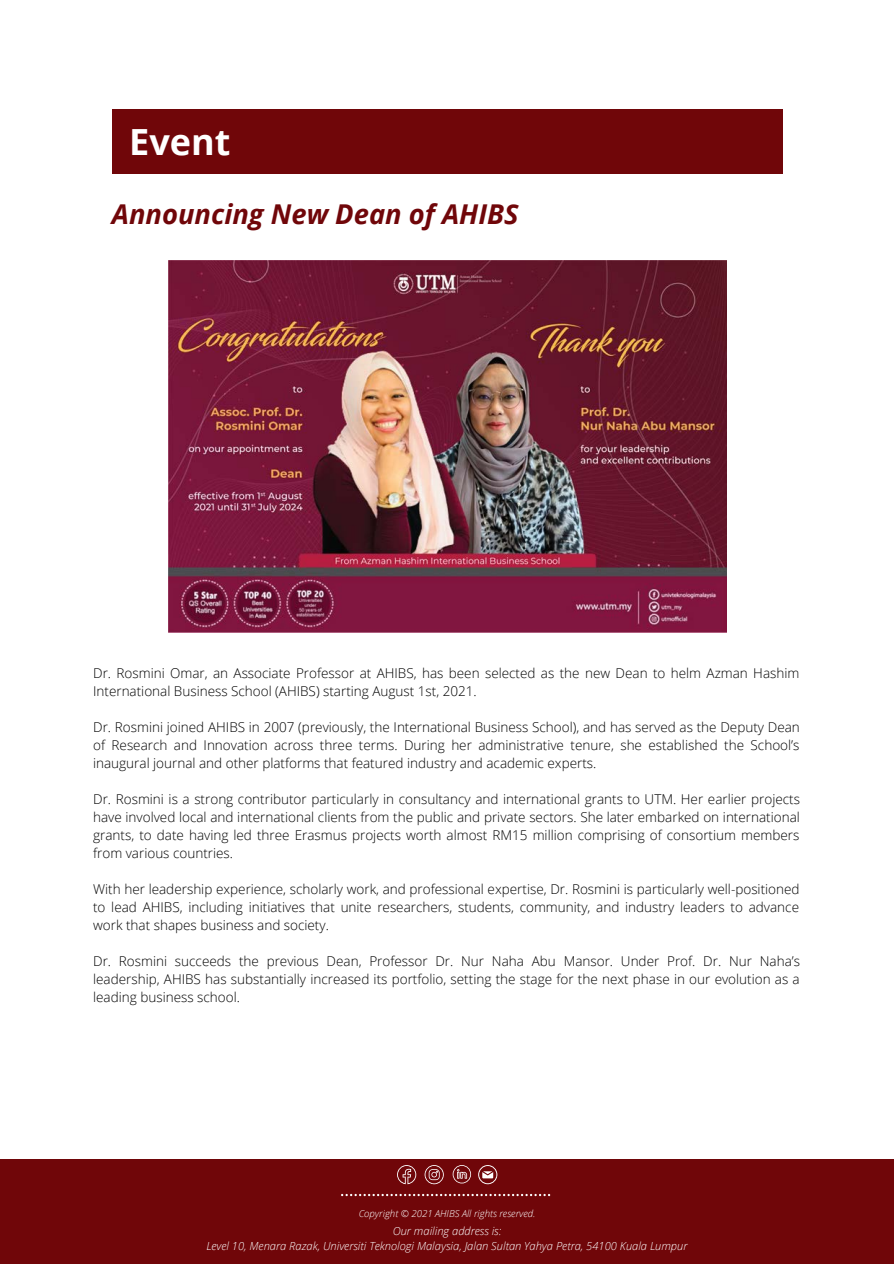
<style>
.page{position:relative;width:894px;height:1264px;background:#fff}
.page>*{position:absolute;margin:0;border:0;box-sizing:border-box;transform-origin:0 0}
.t1{font:700 36px "Open Sans";color:#fff}
.t2{font:italic 700 27.3px "Open Sans";color:#700609}
.t3{font:300 13.5px/18px "Open Sans";color:#000;text-align:justify}
.t4{font:italic 300 11.1px "Open Sans";color:#fff}
.t5{font:italic 300 9.75px "Open Sans";color:#fff}
</style>
<div class="page">
<div style="left:112px;top:109px;width:670px;height:65px;background:#700609"></div>
<div style="left:0;top:1159px;width:893px;height:104px;background:#700609"></div>
<svg style="left:341px;top:1193px;width:209px;height:3px"></svg>
<svg style="left:397px;top:1165px;width:19px;height:19px"></svg>
<svg style="left:424px;top:1165px;width:19px;height:19px"></svg>
<svg style="left:452px;top:1165px;width:19px;height:18px"></svg>
<svg style="left:478px;top:1165px;width:19px;height:19px"></svg>
<img style="left:168px;top:260px;width:558px;height:372px">
<p class="t1" style="left:129px;top:117px;width:103px">Event</p>
<p class="t2" style="left:112px;top:195px;width:408px">Announcing New Dean of AHIBS</p>
<p class="t3" style="left:93px;top:663px;width:707px">Dr. Rosmini Omar, an Associate Professor at AHIBS, has been selected as the new Dean to helm Azman Hashim<br>International Business School (AHIBS) starting August 1st, 2021.</p>
<p class="t3" style="left:93px;top:717px;width:708px">Dr. Rosmini joined AHIBS in 2007 (previously, the International Business School), and has served as the Deputy Dean of Research and Innovation across three terms. During her administrative tenure, she established the School’s inaugural journal and other platforms that featured industry and academic experts.</p>
<p class="t3" style="left:93px;top:789px;width:708px">Dr. Rosmini is a strong contributor particularly in consultancy and international grants to UTM. Her earlier projects have involved local and international clients from the public and private sectors. She later embarked on international grants, to date having led three Erasmus projects worth almost RM15 million comprising of consortium members from various countries.</p>
<p class="t3" style="left:93px;top:879px;width:707px">With her leadership experience, scholarly work, and professional expertise, Dr. Rosmini is particularly well-positioned to lead AHIBS, including initiatives that unite researchers, students, community, and industry leaders to advance work that shapes business and society.</p>
<p class="t3" style="left:93px;top:951px;width:708px">Dr. Rosmini succeeds the previous Dean, Professor Dr. Nur Naha Abu Mansor. Under Prof. Dr. Nur Naha’s leadership, AHIBS has substantially increased its portfolio, setting the stage for the next phase in our evolution as a leading business school.</p>
<p class="t5" style="left:358px;top:1206px;width:178px">Copyright © 2021 AHIBS All rights reserved.</p>
<p class="t4" style="left:392px;top:1223px;width:110px">Our mailing address is:</p>
<p class="t4" style="left:206px;top:1238px;width:482px">Level 10, Menara Razak, Universiti Teknologi Malaysia, Jalan Sultan Yahya Petra, 54100 Kuala Lumpur</p>
</div>
